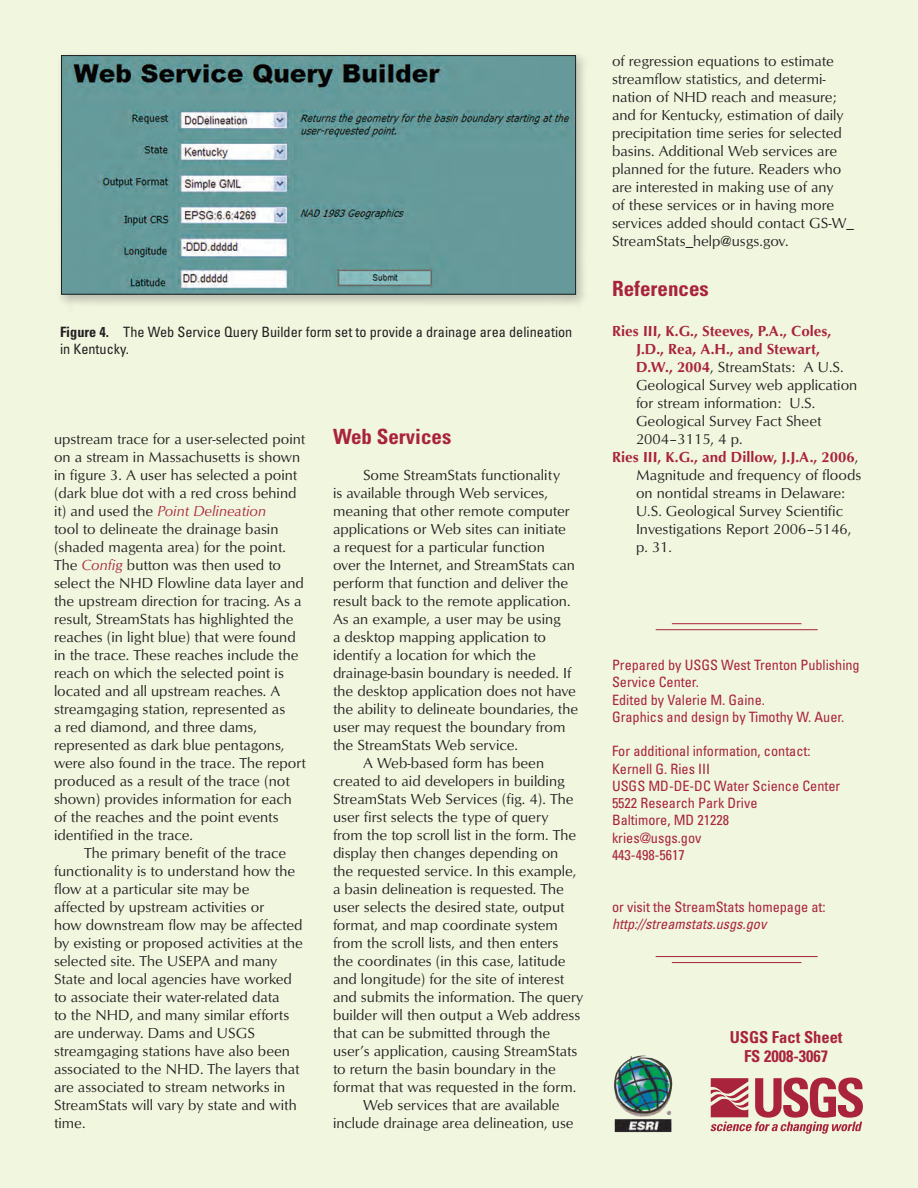
<style>
.page{position:relative;width:918px;height:1188px;background:#f1f6df}
.page>*{position:absolute;margin:0;border:0;box-sizing:border-box;transform-origin:0 0}
.Headline{font:700 condensed 21px "Univers";color:#a9233d}
.Body_Text{font:700 condensed 16.5px "Univers";color:#a9233d}
.Body_Text-2{font:15px/18px "Optimum Roman DTC";color:#231f20}
.t1{font:15px "Optimum Bold DTC";color:#a9233d}
.Colophon{font:condensed 14.25px/17.2px "Univers";color:#a9233d}
.t2{font:condensed 14.25px/17.2px "Univers";color:#231f20}
.Colophon-2{font:italic condensed 14.25px "Univers";color:#a9233d}
.s1{font-weight:700}
.s2{font-family:"Optimum Roman Italic DTC";color:#a9233d}
.s3{font-family:"Optimum Bold DTC";color:#a9233d}
.s4{font-family:"Optimum Roman DTC";color:#231f20}
</style>
<div class="page">
<div style="left:56px;top:50px;width:539px;height:264px;background:#231f20;opacity:.25"></div>
<img style="left:63px;top:57px;width:511px;height:236px">
<div style="left:61px;top:55px;width:515px;height:240px;border:1px solid #231f20"></div>
<img style="left:614px;top:1055px;width:58px;height:77px">
<svg style="left:710px;top:1078px;width:153px;height:56px"></svg>
<hr style="left:656px;top:629px;width:162px;height:1px;background:#a9233d">
<hr style="left:672px;top:623px;width:129px;height:1px;background:#a9233d">
<hr style="left:656px;top:956px;width:162px;height:1px;background:#a9233d">
<hr style="left:672px;top:962px;width:129px;height:1px;background:#a9233d">
<p class="t2" style="left:60px;top:323px;width:514px"><span class="s1">Figure 4.</span> The Web Service Query Builder form set to provide a drainage area delineation in Kentucky.</p>
<p class="Body_Text-2" style="left:54px;top:430px;width:253px">upstream trace for a user-selected point on a stream in Massachusetts is shown in figure 3. A user has selected a point (dark blue dot with a red cross behind it) and used the <span class="s2">Point Delineation<br></span>tool to delineate the drainage basin (shaded magenta area) for the point.<br>The <span class="s2">Config</span> button was then used to select the NHD Flowline data layer and the upstream direction for tracing. As a result, StreamStats has highlighted the reaches (in light blue) that were found in the trace. These reaches include the reach on which the selected point is located and all upstream reaches. A streamgaging station, represented as<br>a red diamond, and three dams, represented as dark blue pentagons, were also found in the trace. The report produced as a result of the trace (not shown) provides information for each of the reaches and the point events identified in the trace.</p>
<p class="Body_Text-2" style="left:54px;top:844px;width:251px;text-indent:30px">The primary benefit of the trace functionality is to understand how the flow at a particular site may be affected by upstream activities or<br>how downstream flow may be affected by existing or proposed activities at the selected site. The USEPA and many State and local agencies have worked to associate their water-related data<br>to the NHD, and many similar efforts are underway. Dams and USGS streamgaging stations have also been associated to the NHD. The layers that are associated to stream networks in StreamStats will vary by state and with time.</p>
<p class="Headline" style="left:333px;top:424px;width:120px">Web Services</p>
<p class="Body_Text-2" style="left:333px;top:466px;width:247px;text-indent:30px">Some StreamStats functionality<br>is available through Web services, meaning that other remote computer applications or Web sites can initiate<br>a request for a particular function<br>over the Internet, and StreamStats can perform that function and deliver the result back to the remote application.<br>As an example, a user may be using<br>a desktop mapping application to identify a location for which the drainage-basin boundary is needed. If the desktop application does not have the ability to delineate boundaries, the user may request the boundary from the StreamStats Web service.</p>
<p class="Body_Text-2" style="left:333px;top:754px;width:252px;text-indent:30px">A Web-based form has been created to aid developers in building StreamStats Web Services (fig. 4). The user first selects the type of query<br>from the top scroll list in the form. The display then changes depending on<br>the requested service. In this example, a basin delineation is requested. The user selects the desired state, output format, and map coordinate system from the scroll lists, and then enters<br>the coordinates (in this case, latitude and longitude) for the site of interest and submits the information. The query builder will then output a Web address that can be submitted through the user’s application, causing StreamStats to return the basin boundary in the format that was requested in the form.</p>
<p class="Body_Text-2" style="left:333px;top:1096px;width:242px;text-indent:30px">Web services that are available include drainage area delineation, use</p>
<p class="Body_Text-2" style="left:612px;top:52px;width:244px">of regression equations to estimate streamflow statistics, and determi&shy;nation of NHD reach and measure; and for Kentucky, estimation of daily precipitation time series for selected basins. Additional Web services are planned for the future. Readers who are interested in making use of any<br>of these services or in having more services added should contact GS-W_ StreamStats_help@usgs.gov.</p>
<p class="Headline" style="left:612px;top:275px;width:98px">References</p>
<p class="t1" style="left:612px;top:322px;width:221px">Ries III, K.G., Steeves, P.A., Coles,</p>
<p class="t1" style="left:636px;top:340px;width:185px">J.D., Rea, A.H., and Stewart,</p>
<p class="Body_Text-2" style="left:636px;top:358px;width:209px"><span class="s3">D.W., 2004</span>, StreamStats: A U.S.</p>
<p class="Body_Text-2" style="left:636px;top:376px;width:223px">Geological Survey web application</p>
<p class="Body_Text-2" style="left:636px;top:394px;width:181px">for stream information: U.S.</p>
<p class="Body_Text-2" style="left:636px;top:412px;width:187px">Geological Survey Fact Sheet</p>
<p class="Body_Text-2" style="left:636px;top:430px;width:108px">2004–3115, 4 p.</p>
<p class="t1" style="left:612px;top:448px;width:248px">Ries III, K.G., and Dillow, J.J.A., 2006<span class="s4">,</span></p>
<p class="Body_Text-2" style="left:636px;top:466px;width:227px">Magnitude and frequency of floods</p>
<p class="Body_Text-2" style="left:636px;top:484px;width:211px">on nontidal streams in Delaware:</p>
<p class="Body_Text-2" style="left:636px;top:502px;width:209px">U.S. Geological Survey Scientific</p>
<p class="Body_Text-2" style="left:636px;top:520px;width:217px">Investigations Report 2006–5146,</p>
<p class="Body_Text-2" style="left:636px;top:538px;width:38px">p. 31.</p>
<p class="Colophon" style="left:612px;top:656px;width:249px">Prepared by USGS West Trenton Publishing<br>Service Center.</p>
<p class="Colophon" style="left:612px;top:691px;width:155px">Edited by Valerie M. Gaine.</p>
<p class="Colophon" style="left:612px;top:708px;width:234px">Graphics and design by Timothy W. Auer.</p>
<p class="Colophon" style="left:612px;top:743px;width:200px">For additional information, contact:</p>
<p class="Colophon" style="left:612px;top:760px;width:100px">Kernell G. Ries III</p>
<p class="Colophon" style="left:612px;top:777px;width:230px">USGS MD-DE-DC Water Science Center</p>
<p class="Colophon" style="left:612px;top:794px;width:147px">5522 Research Park Drive</p>
<p class="Colophon" style="left:612px;top:812px;width:119px">Baltimore, MD 21228</p>
<p class="Colophon" style="left:612px;top:829px;width:91px">kries@usgs.gov</p>
<p class="Colophon" style="left:612px;top:846px;width:74px">443-498-5617</p>
<p class="Colophon" style="left:612px;top:898px;width:215px">or visit the StreamStats homepage at:</p>
<p class="Colophon-2" style="left:612px;top:915px;width:156px">http://streamstats.usgs.gov</p>
<p class="Body_Text" style="left:730px;top:1027px;width:114px">USGS Fact Sheet</p>
<p class="Body_Text" style="left:744px;top:1046px;width:86px">FS 2008-3067</p>
</div>
